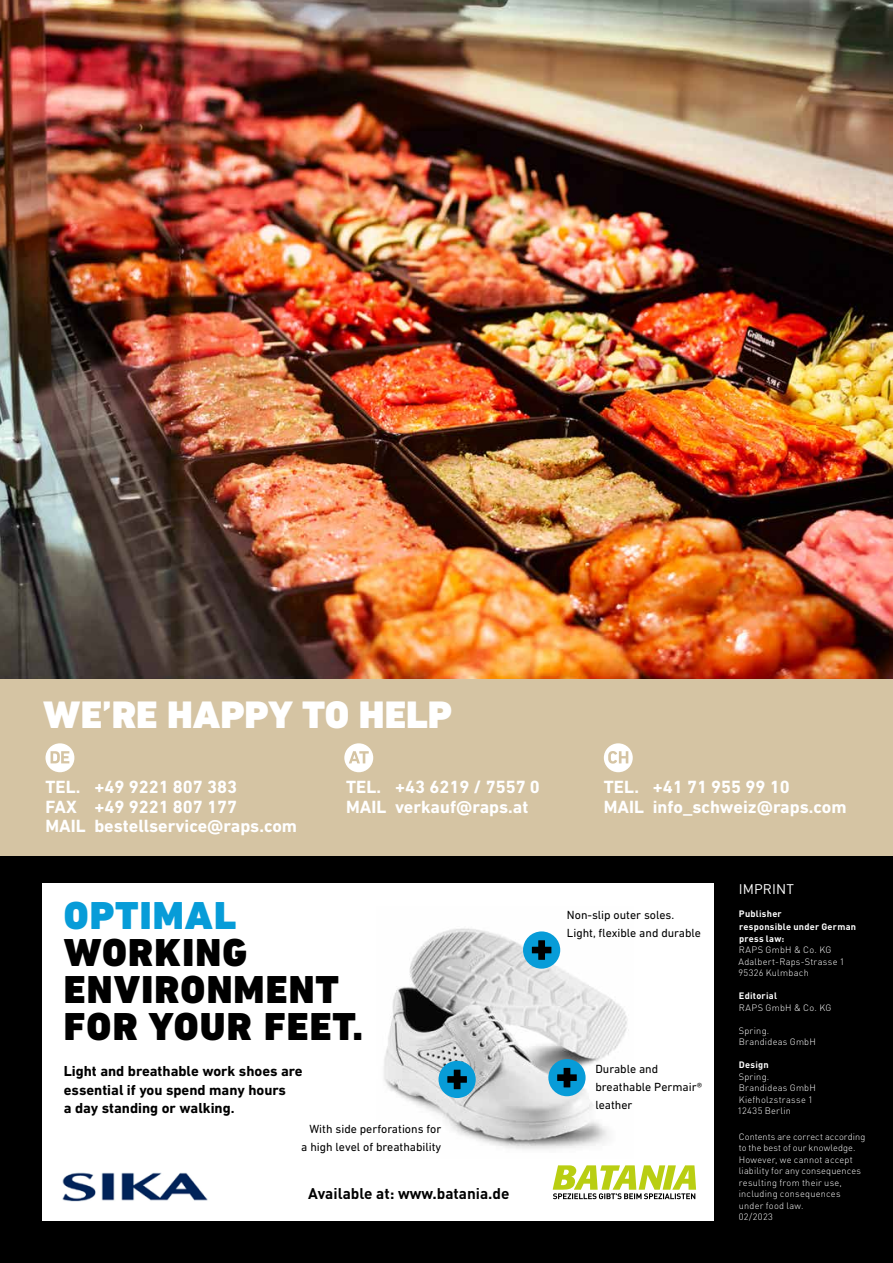
<style>
.page{position:relative;width:893px;height:1263px;background:#fff}
.page>*{position:absolute;margin:0;border:0;box-sizing:border-box;transform-origin:0 0}
.t1{font:900 39.6px/37px "DIN Next LT Pro";letter-spacing:.03em;color:#000}
.t2{font:900 39.6px "DIN Next LT Pro";letter-spacing:.03em;color:#079cd8}
.t3{font:900 39px "DIN Next LT Pro";color:#fff}
.t4{font:700 18px/19.5px "DIN Next LT Pro";color:#fff}
.t5{font:700 15.3px "DIN Pro";color:#000}
.t6{font:700 14.7px/18.5px "DIN Next LT Pro";color:#000}
.t7{font:13.8px "DIN Pro";letter-spacing:.01em;color:#fff}
.t8{font:12px/18px "DIN Next LT Pro";color:#000}
.t9{font:300 9.15px/11.6px "DIN Pro";letter-spacing:.025em;color:#fff}
.t10{font:700 9.15px/12.3px "DIN Pro";letter-spacing:.025em;color:#fff}
</style>
<div class="page">
<div style="left:0;top:855px;width:893px;height:408px;background:#000"></div>
<div style="left:0;top:678px;width:893px;height:177px;background:#d5c4a3"></div>
<div style="left:43px;top:883px;width:671px;height:337px;background:#fff"></div>
<svg style="left:45px;top:743px;width:29px;height:29px"></svg>
<div style="left:344px;top:743px;width:29px;height:29px;background:#fff;border-radius:50%"></div>
<svg style="left:349px;top:751px;width:20px;height:12px"></svg>
<div style="left:604px;top:743px;width:29px;height:29px;background:#fff;border-radius:50%"></div>
<svg style="left:608px;top:751px;width:20px;height:13px"></svg>
<img style="left:0;top:0;width:893px;height:678px">
<img style="left:384px;top:928px;width:244px;height:221px">
<img style="left:62px;top:1172px;width:146px;height:30px">
<svg style="left:553px;top:1165px;width:143px;height:34px"></svg>
<div style="left:438px;top:1061px;width:38px;height:37px;background:#079cd8;border-radius:50%"></div>
<svg style="left:447px;top:1070px;width:20px;height:19px"></svg>
<div style="left:523px;top:931px;width:37px;height:38px;background:#079cd8;border-radius:50%"></div>
<svg style="left:532px;top:940px;width:19px;height:20px"></svg>
<div style="left:548px;top:1059px;width:38px;height:37px;background:#079cd8;border-radius:50%"></div>
<svg style="left:557px;top:1068px;width:20px;height:19px"></svg>
<h2 class="t3" style="left:43px;top:691px;width:410px">WE’RE HAPPY TO HELP</h2>
<h3 class="t4" style="left:45px;top:777px;width:253px">TEL. +49 9221 807 383<br>FAX +49 9221 807 177<br>MAIL bestellservice@raps.com</h3>
<h3 class="t4" style="left:346px;top:777px;width:195px">TEL. +43 6219 / 7557 0<br>MAIL verkauf@raps.at</h3>
<h3 class="t4" style="left:604px;top:777px;width:244px">TEL. +41 71 955 99 10<br>MAIL info_schweiz@raps.com</h3>
<h1 class="t2" style="left:64px;top:891px;width:174px">OPTIMAL</h1>
<h1 class="t1" style="left:64px;top:933px;width:301px">WORKING<br>ENVIRONMENT<br>FOR YOUR FEET.</h1>
<h3 class="t6" style="left:64px;top:1062px;width:240px">Light and breathable work shoes are essential if you spend many hours<br>a day standing or walking.</h3>
<h3 class="t8" style="left:301px;top:1120px;width:142px;text-align:right">With side perforations for a high level of breathability</h3>
<h3 class="t5" style="left:308px;top:1181px;width:203px">Available at: www.batania.de</h3>
<h3 class="t8" style="left:567px;top:906px;width:136px">Non-slip outer soles.<br>Light, flexible and durable</h3>
<h3 class="t8" style="left:595px;top:1060px;width:108px">Durable and breathable Permair® leather</h3>
<h3 class="t7" style="left:739px;top:878px;width:57px">IMPRINT</h3>
<p class="t10" style="left:739px;top:907px;width:119px">Publisher<br>responsible under German press law:</p>
<p class="t9" style="left:738px;top:943px;width:108px">RAPS GmbH &amp; Co. KG<br>Adalbert-Raps-Strasse 1<br>95326 Kulmbach</p>
<p class="t10" style="left:739px;top:989px;width:40px">Editorial</p>
<p class="t9" style="left:739px;top:1001px;width:94px">RAPS GmbH &amp; Co. KG</p>
<p class="t9" style="left:739px;top:1024px;width:79px">Spring.<br>Brandideas GmbH</p>
<p class="t10" style="left:739px;top:1058px;width:31px">Design</p>
<p class="t9" style="left:738px;top:1070px;width:80px">Spring.<br>Brandideas GmbH<br>Kiefholzstrasse 1<br>12435 Berlin</p>
<p class="t9" style="left:739px;top:1130px;width:128px">Contents are correct according to the best of our knowledge.<br>However, we cannot accept liability for any consequences resulting from their use, including consequences under food law.<br>02/2023</p>
</div>
